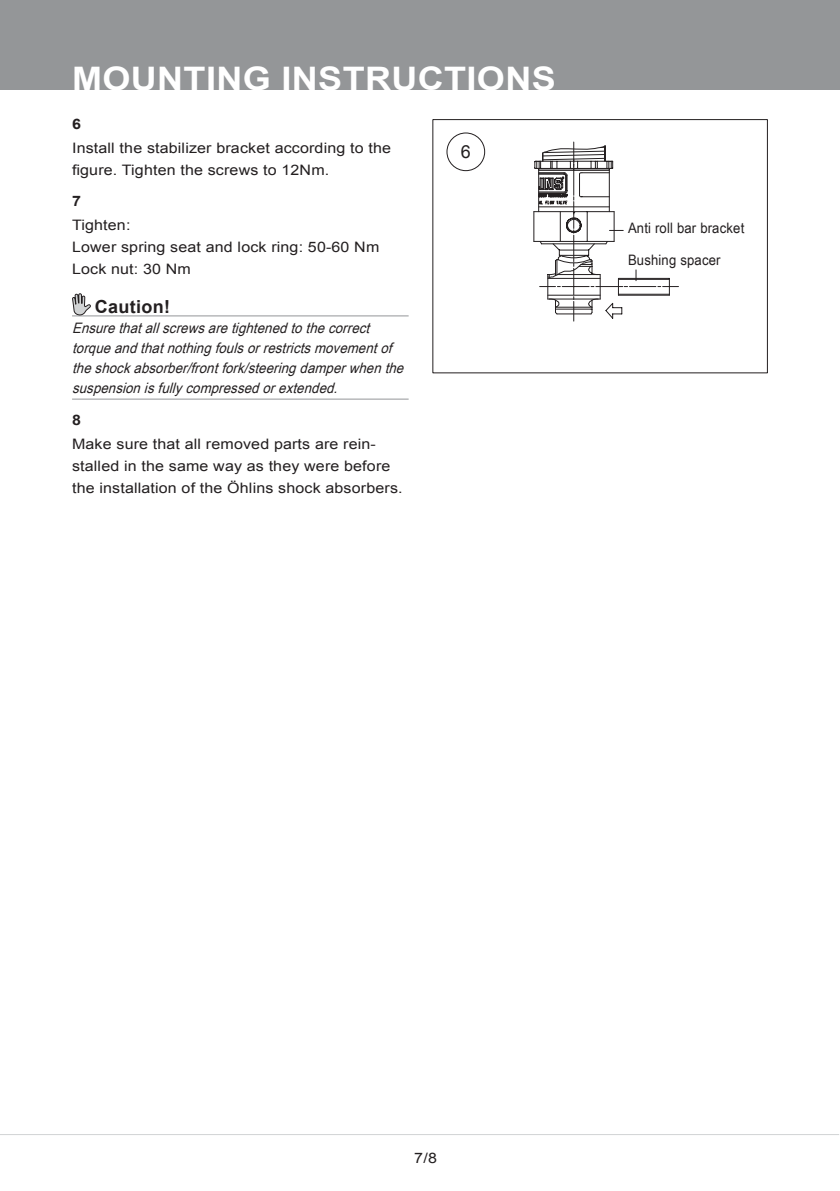
<style>
.page{position:relative;width:840px;height:1191px;background:#fff}
.page>*{position:absolute;margin:0;border:0;box-sizing:border-box;transform-origin:0 0}
.t1{font:700 32.4px "Arial";color:#fff;scale:1.11 1}
.t2{font:700 18px "Arial";letter-spacing:.02em;color:#231f20}
.t3{font:18px "Arial";color:#231f20}
.t4{font:14.4px/22px "Arial";letter-spacing:.01em;color:#231f20;scale:1.11 1}
.t5{font:italic 14.4px/20px "Arial Narrow";color:#231f20;scale:1.11 1}
.t6{font:14.4px "Arial Narrow";letter-spacing:.01em;color:#231f20;scale:1.11 1}
.t7{font:700 14.4px "Arial";color:#231f20;scale:1.11 1}
</style>
<div class="page">
<div style="left:0;top:0;width:839px;height:90px;background:#949698"></div>
<hr style="left:0;top:1134px;width:838px;height:1px;background:#d1d3d4">
<hr style="left:72px;top:315px;width:336px;height:1px;background:#949698">
<hr style="left:72px;top:399px;width:336px;height:1px;background:#949698">
<svg style="left:72px;top:293px;width:19px;height:22px"></svg>
<div style="left:446px;top:132px;width:39px;height:39px;border:1px solid #231f20;border-radius:50%"></div>
<svg style="left:533px;top:142px;width:145px;height:179px"></svg>
<h1 class="t1" style="left:72px;top:57px;width:73px">MOUNTIN</h1>
<h1 class="t1" style="left:242px;top:57px;width:54px">G INST</h1>
<h1 class="t1" style="left:365px;top:57px;width:43px">RUCTI</h1>
<h1 class="t1" style="left:476px;top:57px;width:48px">ONS</h1>
<p class="t7" style="left:72px;top:114px;width:10px">6</p>
<p class="t4" style="left:72px;top:137px;width:289px">Install the stabilizer bracket according to the figure. Tighten the screws to 12Nm.</p>
<p class="t7" style="left:72px;top:191px;width:10px">7</p>
<p class="t4" style="left:72px;top:214px;width:278px">Tighten:<br>Lower spring seat and lock ring: 50-60 Nm<br>Lock nut: 30 Nm</p>
<p class="t2" style="left:95px;top:295px;width:77px">CAUTION!</p>
<p class="t5" style="left:72px;top:317px;width:304px">Ensurethatallscrewsaretightenedtothecorrect torqueandthatnothingfoulsorrestrictsmovementof theshockabsorber/frontfork/steeringdamperwhenthe suspensionisfullycompressedorextended.</p>
<p class="t7" style="left:72px;top:410px;width:10px">8</p>
<p class="t4" style="left:72px;top:432px;width:299px">Make sure that all removed parts are rein&shy;stalled in the same way as they were before the installation of the Öhlins shock absorbers.</p>
<p class="t3" style="left:460px;top:140px;width:12px">6</p>
<p class="t6" style="left:627px;top:218px;width:106px">Anti roll bar bracket</p>
<p class="t6" style="left:627px;top:250px;width:85px">Bushing spacer</p>
<p class="t4" style="left:414px;top:1147px;width:22px">7/8</p>
</div>
